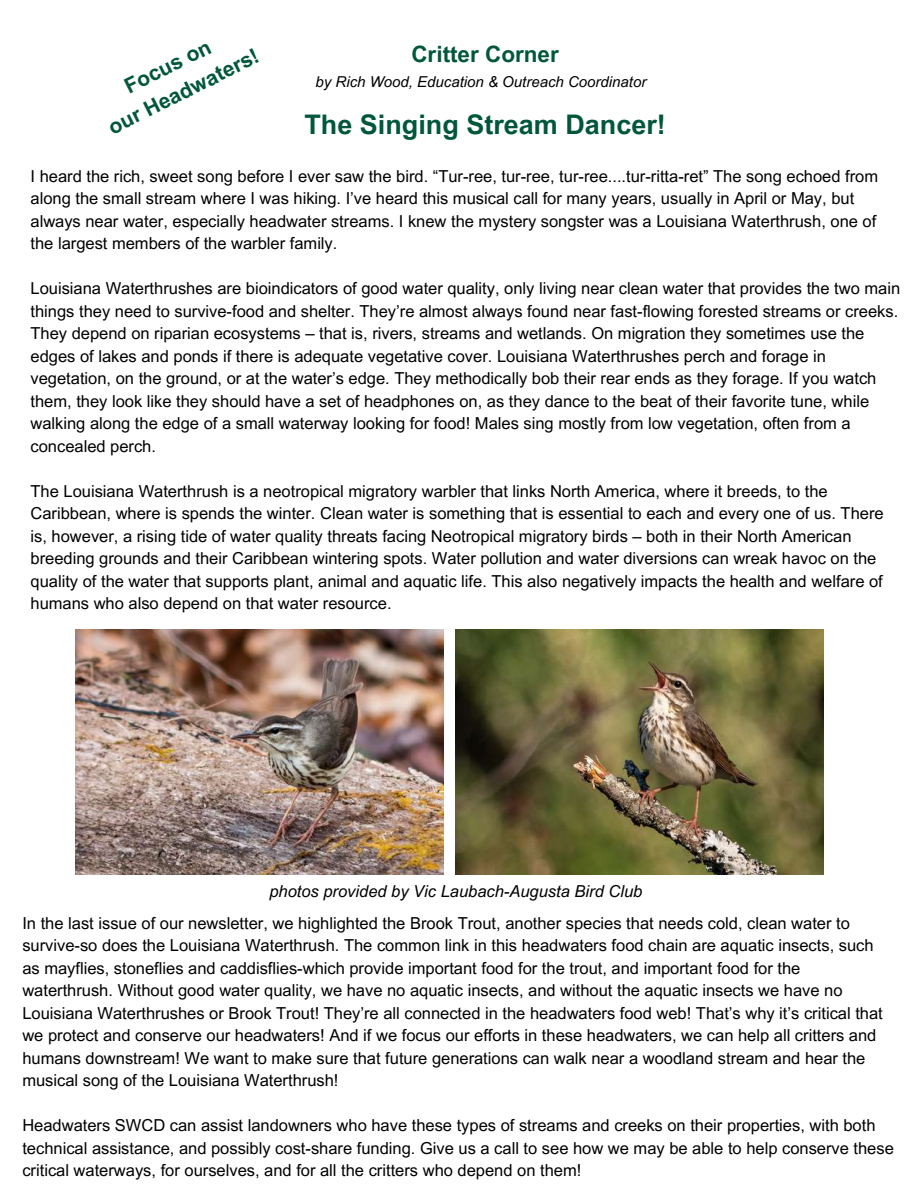
<style>
.page{position:relative;width:918px;height:1188px;background:#fff}
.page>*{position:absolute;margin:0;border:0;box-sizing:border-box;transform-origin:0 0}
.t1{font:700 27px "Arial MT Pro";color:#00573c}
.t2{font:700 22.5px "Arial MT Pro";color:#00573c}
.t3{font:700 21.15px/29.2px "Arial MT Pro";color:#00573c;text-align:center}
.t4{font:16.5px/22.5px "Arial MT Pro";color:#000}
.t5{font:italic 16.5px "Arial MT Pro";color:#000}
.t6{font:italic 15px "Arial MT Pro";color:#000}
</style>
<div class="page">
<img style="left:75px;top:629px;width:368px;height:246px">
<img style="left:456px;top:630px;width:368px;height:245px">
<p class="t3" style="left:91px;top:90px;width:167px;rotate:-26deg">Focus on<br>our Headwaters!</p>
<h2 class="t2" style="left:411px;top:45px;width:149px">Critter Corner</h2>
<p class="t6" style="left:316px;top:76px;width:332px">by Rich Wood, Education &amp; Outreach Coordinator</p>
<h1 class="t1" style="left:304px;top:115px;width:363px">The Singing Stream Dancer!</h1>
<p class="t4" style="left:31px;top:167px;width:849px">I heard the rich, sweet song before I ever saw the bird. “Tur-ree, tur-ree, tur-ree....tur-ritta-ret” The song echoed from along the small stream where I was hiking. I’ve heard this musical call for many years, usually in April or May, but always near water, especially headwater streams. I knew the mystery songster was a Louisiana Waterthrush, one of the largest members of the warbler family.</p>
<p class="t4" style="left:31px;top:279px;width:871px">Louisiana Waterthrushes are bioindicators of good water quality, only living near clean water that provides the two main things they need to survive-food and shelter. They’re almost always found near fast-flowing forested streams or creeks.<br>They depend on riparian ecosystems – that is, rivers, streams and wetlands. On migration they sometimes use the edges of lakes and ponds if there is adequate vegetative cover. Louisiana Waterthrushes perch and forage in vegetation, on the ground, or at the water’s edge. They methodically bob their rear ends as they forage. If you watch them, they look like they should have a set of headphones on, as they dance to the beat of their favorite tune, while walking along the edge of a small waterway looking for food! Males sing mostly from low vegetation, often from a concealed perch.</p>
<p class="t4" style="left:31px;top:482px;width:855px">The Louisiana Waterthrush is a neotropical migratory warbler that links North America, where it breeds, to the Caribbean, where is spends the winter. Clean water is something that is essential to each and every one of us. There is, however, a rising tide of water quality threats facing Neotropical migratory birds – both in their North American breeding grounds and their Caribbean wintering spots. Water pollution and water diversions can wreak havoc on the quality of the water that supports plant, animal and aquatic life. This also negatively impacts the health and welfare of humans who also depend on that water resource.</p>
<p class="t5" style="left:269px;top:885px;width:375px">photos provided by Vic Laubach-Augusta Bird Club</p>
<p class="t4" style="left:22px;top:914px;width:862px">In the last issue of our newsletter, we highlighted the Brook Trout, another species that needs cold, clean water to survive-so does the Louisiana Waterthrush. The common link in this headwaters food chain are aquatic insects, such as mayflies, stoneflies and caddisflies-which provide important food for the trout, and important food for the waterthrush. Without good water quality, we have no aquatic insects, and without the aquatic insects we have no Louisiana Waterthrushes or Brook Trout! They’re all connected in the headwaters food web! That’s why it’s critical that we protect and conserve our headwaters! And if we focus our efforts in these headwaters, we can help all critters and humans downstream! We want to make sure that future generations can walk near a woodland stream and hear the musical song of the Louisiana Waterthrush!</p>
<p class="t4" style="left:22px;top:1116px;width:873px">Headwaters SWCD can assist landowners who have these types of streams and creeks on their properties, with both technical assistance, and possibly cost-share funding. Give us a call to see how we may be able to help conserve these critical waterways, for ourselves, and for all the critters who depend on them!</p>
</div>
